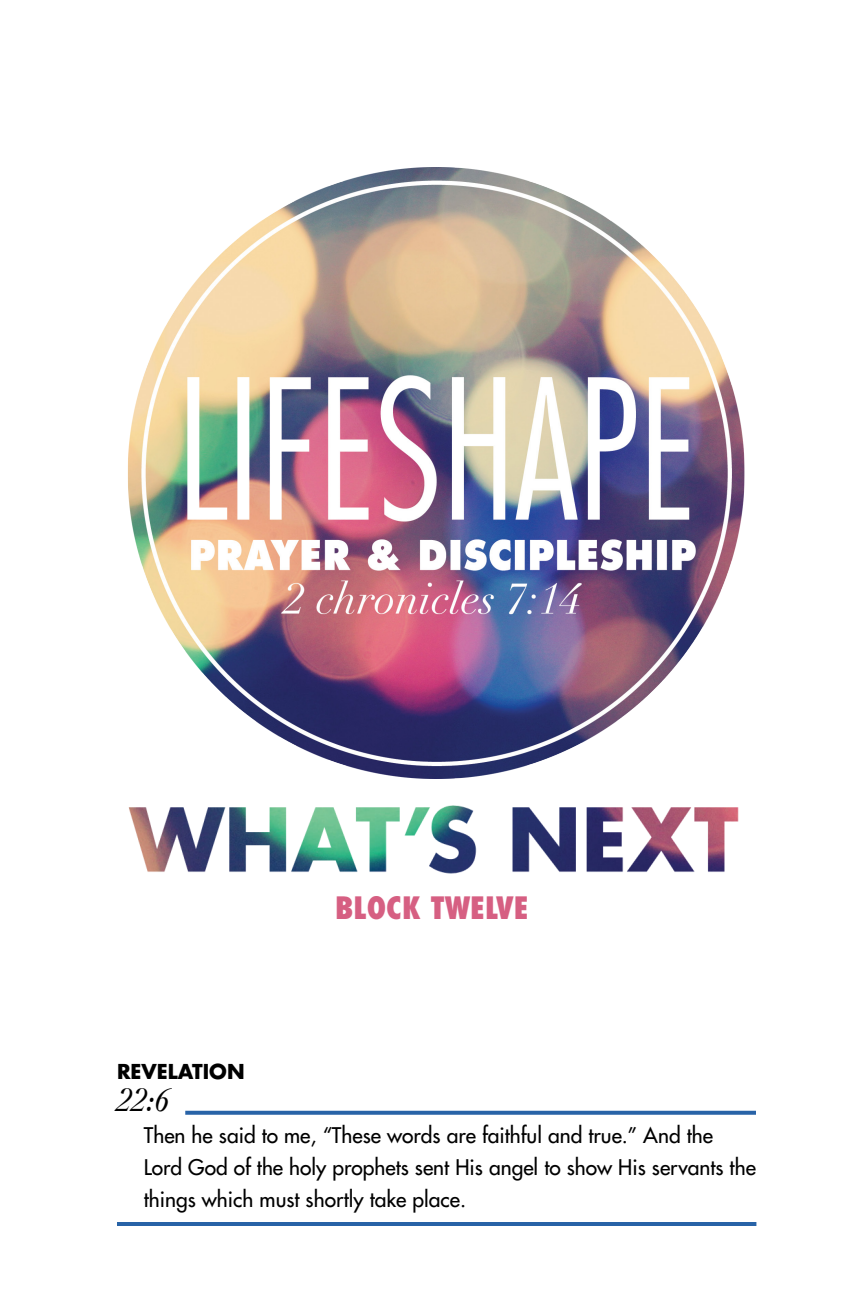
<style>
.page{position:relative;width:864px;height:1296px;background:#fff}
.page>*{position:absolute;margin:0;border:0;box-sizing:border-box;transform-origin:0 0}
.t1{font:italic 34px "Cochin";color:#000}
.t2{font:800 condensed 30px "Futura Std";color:#d65f82}
.t3{font:500 21px/32px "Futura Std";color:#000}
.t4{font:700 20px "Futura Std";color:#000}
</style>
<div class="page">
<hr style="left:117px;top:1222px;width:639px;height:4px;background:#2863a7">
<img style="left:128px;top:167px;width:617px;height:611px">
<img style="left:128px;top:778px;width:611px;height:96px">
<svg style="left:185px;top:1111px;width:571px;height:4px;fill:#2863a7"></svg>
<p class="t4" style="left:117px;top:1058px;width:129px">REVELATION</p>
<p class="t1" style="left:117px;top:1077px;width:54px">22:6</p>
<p class="t2" style="left:335px;top:889px;width:195px">BLOCK TWELVE</p>
<p class="t3" style="left:144px;top:1119px;width:614px">Then he said to me, “These words are faithful and true.” And the<br>Lord God of the holy prophets sent His angel to show His servants the things which must shortly take place.</p>
</div>
